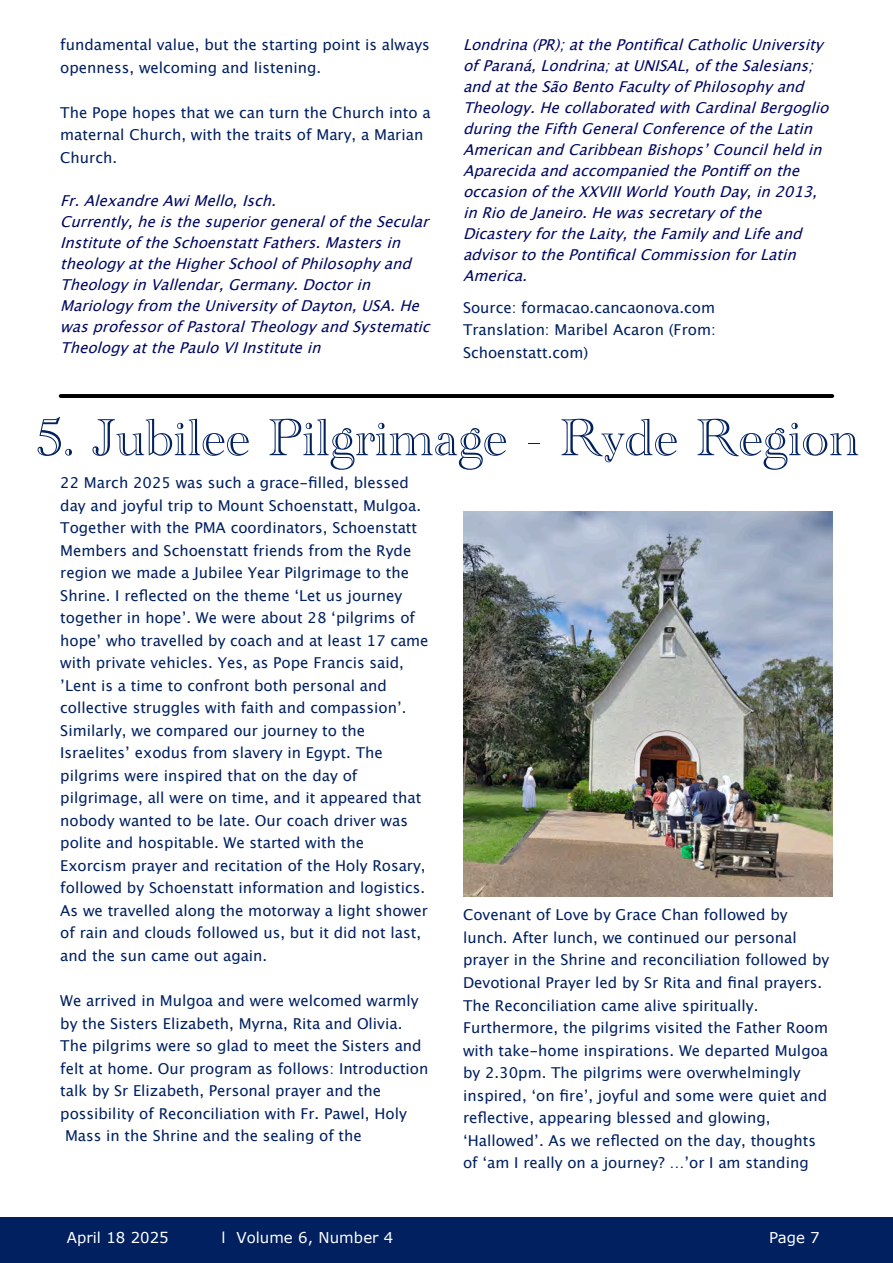
<style>
.page{position:relative;width:893px;height:1263px;background:#fff}
.page>*{position:absolute;margin:0;border:0;box-sizing:border-box;transform-origin:0 0}
.t1{font:54px "Academy Engraved Let Plain";color:#002060}
.t2{font:15px/22.5px "Lucida Grande";color:#002060}
.t3{font:italic 15px/21px "Lucida Grande";color:#000860}
.t4{font:15px "Verdana";color:#fff}
</style>
<div class="page">
<div style="left:0;top:1217px;width:893px;height:46px;background:#002060"></div>
<hr style="left:59px;top:394px;width:775px;height:4px;background:#000">
<img style="left:463px;top:511px;width:370px;height:385px">
<p class="t2" style="left:60px;top:35px;width:371px">fundamental value, but the starting point is always openness, welcoming and listening.</p>
<p class="t2" style="left:60px;top:102px;width:372px">The Pope hopes that we can turn the Church into a maternal Church, with the traits of Mary, a Marian<br>Church.</p>
<p class="t3" style="left:60px;top:192px;width:375px">Fr. Alexandre Awi Mello, Isch.<br>Currently, he is the superior general of the Secular Institute of the Schoenstatt Fathers. Masters in theology at the Higher School of Philosophy and Theology in Vallendar, Germany. Doctor in Mariology from the University of Dayton, USA. He was professor of Pastoral Theology and Systematic Theology at the Paulo VI Institute in</p>
<p class="t3" style="left:463px;top:36px;width:371px">Londrina (PR); at the Pontifical Catholic University of Paraná, Londrina; at UNISAL, of the Salesians; and at the São Bento Faculty of Philosophy and Theology. He collaborated with Cardinal Bergoglio during the Fifth General Conference of the Latin American and Caribbean Bishopsʼ Council held in Aparecida and accompanied the Pontiff on the occasion of the XXVIII World Youth Day, in 2013, in Rio de Janeiro. He was secretary of the Dicastery for the Laity, the Family and Life and advisor to the Pontifical Commission for Latin America.</p>
<p class="t2" style="left:463px;top:297px;width:254px;text-align:justify">Source: formacao.cancaonova.com Translation: Maribel Acaron (From:<br>Schoenstatt.com)</p>
<h1 class="t1" style="left:37px;top:415px;width:824px">5. Jubilee Pilgrimage - Ryde Region</h1>
<p class="t2" style="left:60px;top:473px;width:370px">22 March 2025 was such a grace-filled, blessed day and joyful trip to Mount Schoenstatt, Mulgoa.<br>Together with the PMA coordinators, Schoenstatt Members and Schoenstatt friends from the Ryde region we made a Jubilee Year Pilgrimage to the Shrine. I reflected on the theme ʻLet us journey together in hopeʼ. We were about 28 ʻpilgrims of hopeʼ who travelled by coach and at least 17 came with private vehicles. Yes, as Pope Francis said, ʼLent is a time to confront both personal and collective struggles with faith and compassionʼ.<br>Similarly, we compared our journey to the Israelitesʼ exodus from slavery in Egypt. The pilgrims were inspired that on the day of pilgrimage, all were on time, and it appeared that nobody wanted to be late. Our coach driver was polite and hospitable. We started with the Exorcism prayer and recitation of the Holy Rosary, followed by Schoenstatt information and logistics.<br>As we travelled along the motorway a light shower of rain and clouds followed us, but it did not last, and the sun came out again.</p>
<p class="t2" style="left:60px;top:990px;width:360px">We arrived in Mulgoa and were welcomed warmly</p>
<p class="t2" style="left:60px;top:1013px;width:344px">by the Sisters Elizabeth, Myrna, Rita and Olivia.</p>
<p class="t2" style="left:60px;top:1035px;width:363px">The pilgrims were so glad to meet the Sisters and</p>
<p class="t2" style="left:60px;top:1058px;width:370px">felt at home. Our program as follows: Introduction</p>
<p class="t2" style="left:60px;top:1080px;width:322px">talk by Sr Elizabeth, Personal prayer and the</p>
<p class="t2" style="left:60px;top:1103px;width:348px">possibility of Reconciliation with Fr. Pawel, Holy</p>
<p class="t2" style="left:65px;top:1125px;width:298px">Mass in the Shrine and the sealing of the</p>
<p class="t2" style="left:463px;top:905px;width:368px">Covenant of Love by Grace Chan followed by lunch. After lunch, we continued our personal prayer in the Shrine and reconciliation followed by Devotional Prayer led by Sr Rita and final prayers.<br>The Reconciliation came alive spiritually.<br>Furthermore, the pilgrims visited the Father Room with take-home inspirations. We departed Mulgoa by 2.30pm. The pilgrims were overwhelmingly inspired, ʻon fireʼ, joyful and some were quiet and reflective, appearing blessed and glowing, ʻHallowedʼ. As we reflected on the day, thoughts of ʻam I really on a journey? …ʼor I am standing</p>
<p class="t4" style="left:67px;top:1232px;width:103px">April 18 2025</p>
<p class="t4" style="left:222px;top:1232px;width:173px">l Volume 6, Number 4</p>
<p class="t4" style="left:769px;top:1232px;width:52px">Page 7</p>
</div>
